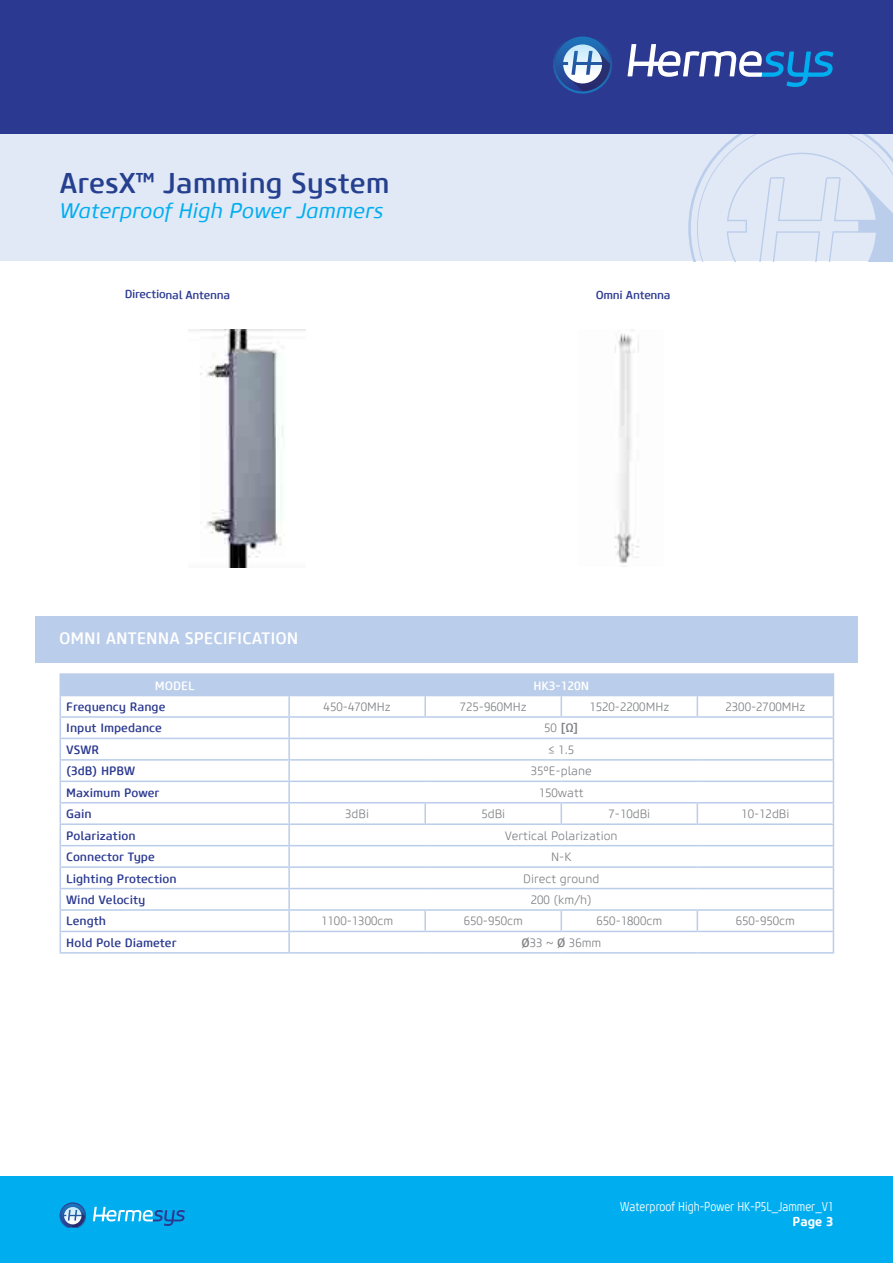
<style>
.page{position:relative;width:893px;height:1263px;background:#fff}
.page>*{position:absolute;margin:0;border:0;box-sizing:border-box;transform-origin:0 0}
.t1{font:500 28.5px "Core Sans M55";color:#25408f}
.t2{font:italic 21px "Core Sans M45";color:#00aeef}
.t3{font:500 16.5px "Core Sans M55";color:#fff}
.t4{font:300 12.75px "Core Sans M37 Cn";color:#fff}
.t5{font:700 12.75px "Core Sans M65";color:#fff}
.t6{font:300 12px "Core Sans M35";color:#808285}
.t7{font:500 12px "Core Sans M55";color:#2b3990}
.t8{font:500 12px "Core Sans M55";color:#fff}
.t9{font:500 12px "Core Sans M55";color:#808285}
.t10{font:500 11.55px "Core Sans M55";letter-spacing:-.03em;color:#2b3990}
.s1{font-family:"Core Sans M35";font-weight:300}
.s2{font-family:"Core Sans M37 Cn"}
.s3{font-family:"Core Sans M55";font-weight:500}
</style>
<div class="page">
<div style="left:0;top:123px;width:893px;height:138px;background:#e1e8f6"></div>
<div style="left:0;top:1177px;width:893px;height:86px;background:#00aeef"></div>
<svg style="left:93px;top:1207px;width:92px;height:19px"></svg>
<svg style="left:60px;top:1202px;width:26px;height:25px"></svg>
<svg style="left:688px;top:134px;width:205px;height:127px"></svg>
<div style="left:0;top:0;width:893px;height:134px;background:#2b3990"></div>
<svg style="left:628px;top:44px;width:205px;height:43px"></svg>
<svg style="left:553px;top:36px;width:59px;height:58px"></svg>
<div style="left:35px;top:617px;width:823px;height:46px;background:#bacdea"></div>
<hr style="left:60px;top:673px;width:229px;height:2px;background:#bacdea">
<hr style="left:289px;top:673px;width:136px;height:2px;background:#bacdea">
<hr style="left:425px;top:673px;width:136px;height:2px;background:#bacdea">
<hr style="left:561px;top:673px;width:136px;height:2px;background:#bacdea">
<hr style="left:697px;top:673px;width:137px;height:2px;background:#bacdea">
<svg style="left:60px;top:675px;width:774px;height:277px"></svg>
<hr style="left:60px;top:952px;width:229px;height:2px;background:#bacdea">
<hr style="left:289px;top:952px;width:136px;height:2px;background:#bacdea">
<hr style="left:425px;top:952px;width:136px;height:2px;background:#bacdea">
<hr style="left:561px;top:952px;width:136px;height:2px;background:#bacdea">
<hr style="left:697px;top:952px;width:137px;height:2px;background:#bacdea">
<img style="left:189px;top:330px;width:116px;height:237px">
<img style="left:614px;top:330px;width:25px;height:234px">
<h1 class="t1" style="left:60px;top:165px;width:332px">AresX™ Jamming System</h1>
<h2 class="t2" style="left:60px;top:198px;width:326px">Waterproof High Power Jammers</h2>
<p class="t10" style="left:125px;top:287px;width:107px">Directional Antenna</p>
<p class="t10" style="left:596px;top:288px;width:76px">Omni Antenna</p>
<h3 class="t3" style="left:59px;top:628px;width:241px">OMNI ANTENNA SPECIFICATION</h3>
<p class="t8" style="left:155px;top:678px;width:41px">MODEL</p>
<p class="t8" style="left:533px;top:678px;width:57px">HK3-120N</p>
<p class="t7" style="left:66px;top:699px;width:101px">Frequency Range</p>
<p class="t6" style="left:324px;top:699px;width:69px">450-470MHz</p>
<p class="t6" style="left:460px;top:699px;width:69px">725-960MHz</p>
<p class="t6" style="left:589px;top:699px;width:81px">1520-2200MHz</p>
<p class="t6" style="left:725px;top:699px;width:81px">2300-2700MHz</p>
<p class="t7" style="left:66px;top:721px;width:97px">Input Impedance</p>
<p class="t9" style="left:544px;top:721px;width:36px"><span class="s1">50</span> [Ω]</p>
<p class="t7" style="left:66px;top:742px;width:34px">VSWR</p>
<p class="t6" style="left:548px;top:742px;width:27px"><span class="s2">≤</span> 1.5</p>
<p class="t7" style="left:66px;top:764px;width:70px">(3dB) HPBW</p>
<p class="t6" style="left:531px;top:764px;width:62px">35ºE-plane</p>
<p class="t7" style="left:66px;top:785px;width:95px">Maximum Power</p>
<p class="t6" style="left:539px;top:785px;width:46px">150watt</p>
<p class="t7" style="left:66px;top:806px;width:27px">Gain</p>
<p class="t6" style="left:345px;top:807px;width:25px">3dBi</p>
<p class="t6" style="left:481px;top:807px;width:25px">5dBi</p>
<p class="t6" style="left:608px;top:807px;width:43px">7-10dBi</p>
<p class="t6" style="left:741px;top:807px;width:50px">10-12dBi</p>
<p class="t7" style="left:66px;top:828px;width:71px">Polarization</p>
<p class="t6" style="left:505px;top:828px;width:114px">Vertical Polarization</p>
<p class="t7" style="left:66px;top:849px;width:90px">Connector Type</p>
<p class="t6" style="left:551px;top:850px;width:22px">N-K</p>
<p class="t7" style="left:66px;top:871px;width:112px">Lighting Protection</p>
<p class="t6" style="left:523px;top:871px;width:78px">Direct ground</p>
<p class="t7" style="left:66px;top:892px;width:81px">Wind Velocity</p>
<p class="t6" style="left:531px;top:892px;width:62px">200 (km/h)</p>
<p class="t7" style="left:66px;top:914px;width:41px">Length</p>
<p class="t6" style="left:321px;top:914px;width:74px">1100-1300cm</p>
<p class="t6" style="left:464px;top:914px;width:61px">650-950cm</p>
<p class="t6" style="left:596px;top:914px;width:67px">650-1800cm</p>
<p class="t6" style="left:736px;top:914px;width:61px">650-950cm</p>
<p class="t7" style="left:66px;top:935px;width:112px">Hold Pole Diameter</p>
<p class="t6" style="left:521px;top:935px;width:81px"><span class="s3">Ø</span>33 ~ <span class="s3">Ø</span> 36mm</p>
<p class="t4" style="left:620px;top:1199px;width:215px">Waterproof High-Power HK-P5L_Jammer_V1</p>
<p class="t5" style="left:792px;top:1214px;width:42px">Page 3</p>
</div>
